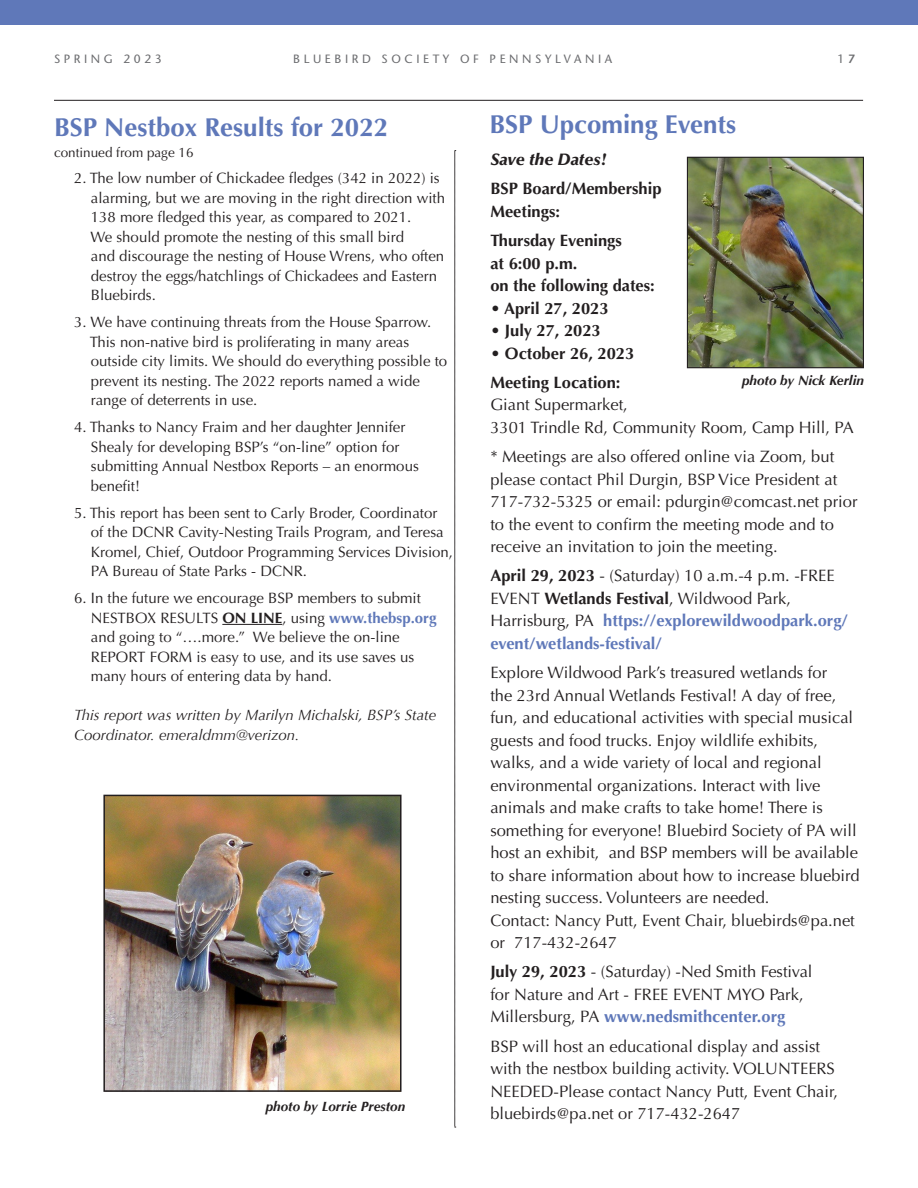
<style>
.page{position:relative;width:918px;height:1188px;background:#fff}
.page>*{position:absolute;margin:0;border:0;box-sizing:border-box;transform-origin:0 0}
.t1{font:700 25.8px "Optima LT Std";color:#5f78b9}
.Paragraph_Style_1{font:16.5px/22.5px "Optima LT Std";color:#231f20}
.Paragraph_Style_1-2{font:700 16.5px/22.5px "Optima LT Std";color:#231f20}
.Paragraph_Style_1-3{font:italic 900 16.5px "Optima LT Std";color:#231f20}
.Paragraph_Style_1-4{font:15px "Optima LT Std";color:#231f20}
.Paragraph_Style_1-5{font:italic 15px/19.5px "Optima";color:#231f20}
.Paragraph_Style_1-6{font:italic 700 13.5px "Optima";color:#231f20}
.t2{font:13.5px "Optima LT Std";color:#231f20}
.t3{font:500 12px "Stone Sans Std";letter-spacing:.3em;color:#6c6d70}
.s1{font-weight:600}
.s2{font-weight:700}
.s3{font-weight:700;color:#5f78b9}
</style>
<div class="page">
<hr style="left:222px;top:624px;width:60px;height:1px;background:#231f20">
<div style="left:0;top:0;width:918px;height:25px;background:#5f78b9"></div>
<hr style="left:54px;top:100px;width:809px;height:1px;background:#231f20">
<svg style="left:455px;top:150px;width:1px;height:978px"></svg>
<img style="left:106px;top:798px;width:293px;height:291px">
<div style="left:103px;top:795px;width:299px;height:297px;border:2px solid #231f20"></div>
<img style="left:689px;top:159px;width:173px;height:207px">
<div style="left:687px;top:157px;width:177px;height:211px;border:1px solid #231f20"></div>
<p class="t3" style="left:54px;top:52px;width:109px">SPRING 2023</p>
<p class="t3" style="left:293px;top:52px;width:320px">BLUEBIRD SOCIETY OF PENNSYLVANIA</p>
<p class="t3" style="left:838px;top:52px;width:19px">1 <span class="s1">7</span></p>
<p class="t1" style="left:54px;top:112px;width:336px">BSP Nestbox Results for 2022</p>
<p class="t2" style="left:54px;top:145px;width:141px">continued from page 16</p>
<p class="Paragraph_Style_1-4" style="left:74px;top:170px;width:367px">2. The low number of Chickadee fledges (342 in 2022) is</p>
<p class="Paragraph_Style_1-4" style="left:91px;top:189px;width:356px">alarming, but we are moving in the right direction with</p>
<p class="Paragraph_Style_1-4" style="left:91px;top:209px;width:322px">138 more fledged this year, as compared to 2021.</p>
<p class="Paragraph_Style_1-4" style="left:90px;top:228px;width:315px">We should promote the nesting of this small bird</p>
<p class="Paragraph_Style_1-4" style="left:91px;top:248px;width:355px">and discourage the nesting of House Wrens, who often</p>
<p class="Paragraph_Style_1-4" style="left:91px;top:267px;width:348px">destroy the eggs/hatchlings of Chickadees and Eastern</p>
<p class="Paragraph_Style_1-4" style="left:91px;top:287px;width:67px">Bluebirds.</p>
<p class="Paragraph_Style_1-4" style="left:74px;top:314px;width:359px">3. We have continuing threats from the House Sparrow.</p>
<p class="Paragraph_Style_1-4" style="left:90px;top:333px;width:321px">This non-native bird is proliferating in many areas</p>
<p class="Paragraph_Style_1-4" style="left:91px;top:353px;width:358px">outside city limits. We should do everything possible to</p>
<p class="Paragraph_Style_1-4" style="left:91px;top:372px;width:331px">prevent its nesting. The 2022 reports named a wide</p>
<p class="Paragraph_Style_1-4" style="left:91px;top:392px;width:168px">range of deterrents in use.</p>
<p class="Paragraph_Style_1-4" style="left:74px;top:419px;width:333px">4. Thanks to Nancy Fraim and her daughter Jennifer</p>
<p class="Paragraph_Style_1-4" style="left:91px;top:438px;width:310px">Shealy for developing BSP’s “on-line” option for</p>
<p class="Paragraph_Style_1-4" style="left:91px;top:458px;width:329px">submitting Annual Nestbox Reports – an enormous</p>
<p class="Paragraph_Style_1-4" style="left:91px;top:477px;width:51px">benefit!</p>
<p class="Paragraph_Style_1-4" style="left:74px;top:504px;width:365px">5. This report has been sent to Carly Broder, Coordinator</p>
<p class="Paragraph_Style_1-4" style="left:91px;top:524px;width:354px">of the DCNR Cavity-Nesting Trails Program, and Teresa</p>
<p class="Paragraph_Style_1-4" style="left:91px;top:543px;width:364px">Kromel, Chief, Outdoor Programming Services Division,</p>
<p class="Paragraph_Style_1-4" style="left:91px;top:563px;width:218px">PA Bureau of State Parks - DCNR.</p>
<p class="Paragraph_Style_1-4" style="left:74px;top:590px;width:348px">6. In the future we encourage BSP members to submit</p>
<p class="Paragraph_Style_1-4" style="left:91px;top:609px;width:347px">NESTBOX RESULTS <span class="s2">ON LINE</span>, using <span class="s3">www.thebsp.org</span></p>
<p class="Paragraph_Style_1-4" style="left:91px;top:629px;width:310px">and going to “….more.” We believe the on-line</p>
<p class="Paragraph_Style_1-4" style="left:91px;top:648px;width:325px">REPORT FORM is easy to use, and its use saves us</p>
<p class="Paragraph_Style_1-4" style="left:91px;top:668px;width:243px">many hours of entering data by hand.</p>
<p class="Paragraph_Style_1-5" style="left:74px;top:706px;width:363px">This report was written by Marilyn Michalski, BSP’s State<br>Coordinator. emeraldmm@verizon.</p>
<p class="Paragraph_Style_1-6" style="left:266px;top:1099px;width:141px">photo by Lorrie Preston</p>
<p class="t1" style="left:489px;top:110px;width:248px">BSP Upcoming Events</p>
<p class="Paragraph_Style_1-3" style="left:490px;top:150px;width:119px">Save the Dates!</p>
<p class="Paragraph_Style_1-2" style="left:490px;top:178px;width:173px">BSP Board/Membership<br>Meetings:</p>
<p class="Paragraph_Style_1-2" style="left:490px;top:229px;width:166px">Thursday Evenings<br>at 6:00 p.m.<br>on the following dates:</p>
<p class="Paragraph_Style_1-2" style="left:490px;top:297px;width:120px">• April 27, 2023</p>
<p class="Paragraph_Style_1-2" style="left:490px;top:319px;width:112px">• July 27, 2023</p>
<p class="Paragraph_Style_1-2" style="left:490px;top:342px;width:145px">• October 26, 2023</p>
<p class="Paragraph_Style_1" style="left:490px;top:371px;width:365px"><span class="s2">Meeting Location:<br></span>Giant Supermarket,<br>3301 Trindle Rd, Community Room, Camp Hill, PA</p>
<p class="Paragraph_Style_1" style="left:490px;top:445px;width:369px">* Meetings are also offered online via Zoom, but please contact Phil Durgin, BSP Vice President at 717-732-5325 or email: pdurgin@comcast.net prior to the event to confirm the meeting mode and to receive an invitation to join the meeting.</p>
<p class="Paragraph_Style_1" style="left:490px;top:565px;width:359px"><span class="s2">April 29, 2023</span> - (Saturday) 10 a.m.-4 p.m. -FREE EVENT <span class="s2">Wetlands Festival</span>, Wildwood Park, Harrisburg, PA <span class="s3">https://explorewildwoodpark.org/ event/wetlands-festival/</span></p>
<p class="Paragraph_Style_1" style="left:490px;top:661px;width:371px">Explore Wildwood Park’s treasured wetlands for<br>the 23rd Annual Wetlands Festival! A day of free, fun, and educational activities with special musical guests and food trucks. Enjoy wildlife exhibits, walks, and a wide variety of local and regional environmental organizations. Interact with live animals and make crafts to take home! There is something for everyone! Bluebird Society of PA will host an exhibit, and BSP members will be available to share information about how to increase bluebird nesting success. Volunteers are needed.<br>Contact: Nancy Putt, Event Chair, bluebirds@pa.net or 717-432-2647</p>
<p class="Paragraph_Style_1" style="left:490px;top:961px;width:324px"><span class="s2">July 29, 2023</span> - (Saturday) -Ned Smith Festival for Nature and Art - FREE EVENT MYO Park,<br>Millersburg, PA <span class="s3">www.nedsmithcenter.org</span></p>
<p class="Paragraph_Style_1" style="left:490px;top:1035px;width:349px">BSP will host an educational display and assist with the nestbox building activity. VOLUNTEERS NEEDED-Please contact Nancy Putt, Event Chair, bluebirds@pa.net or 717-432-2647</p>
<p class="Paragraph_Style_1-6" style="left:742px;top:372px;width:123px">photo by Nick Kerlin</p>
</div>
